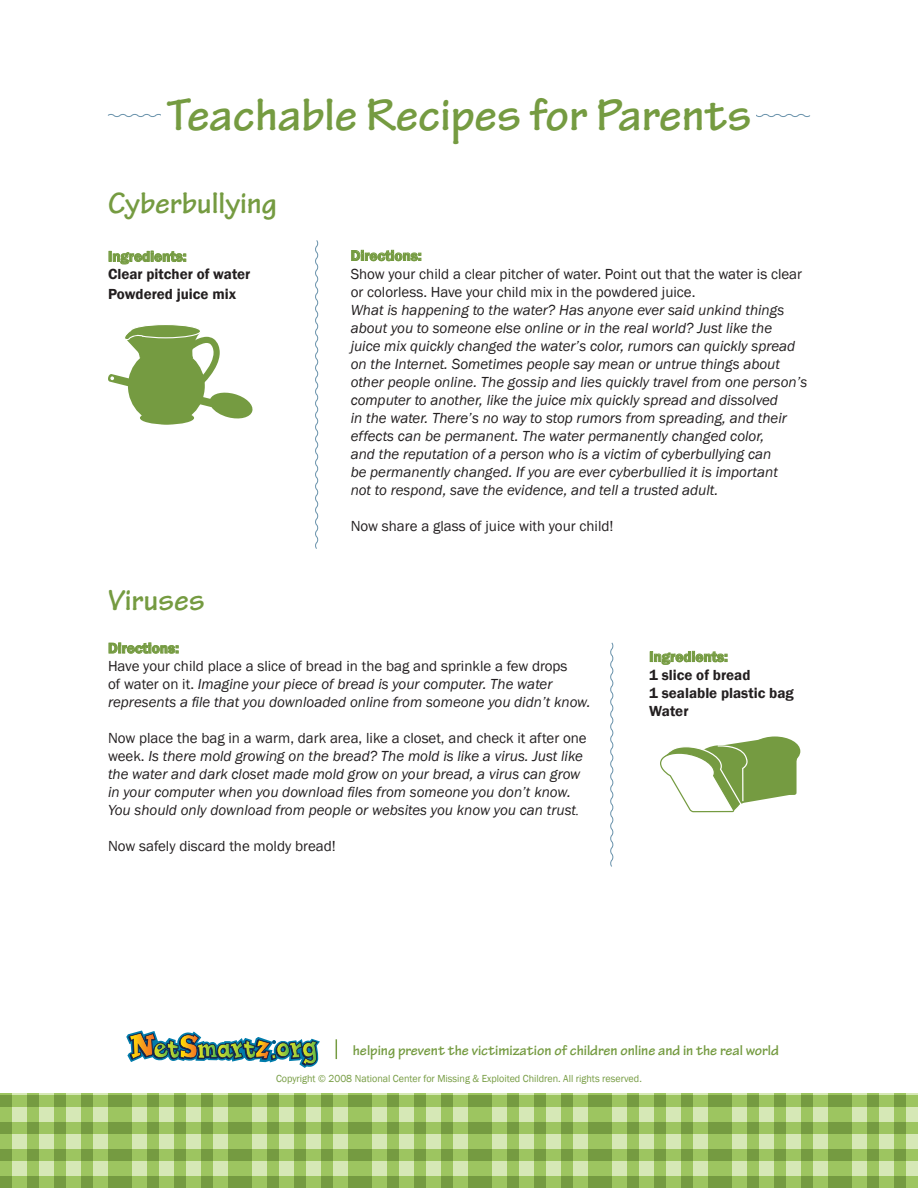
<style>
.page{position:relative;width:918px;height:1188px;background:#fff}
.page>*{position:absolute;margin:0;border:0;box-sizing:border-box;transform-origin:0 0}
.t1{font:700 48px "Tekton Pro";color:#759b41}
.t2{font:700 31.5px "Tekton Pro";color:#759b41}
.t3{font:italic 15px/18px "Franklin Gothic";color:#231f20}
.t4{font:15px/18px "Franklin Gothic";color:#231f20}
.t5{font:600 15px/18px "Franklin Gothic";color:#231f20}
.t6{font:700 15px "Tekton Pro";color:#759b41}
.t7{font:600 15px "Franklin Gothic";color:#759b41}
.t8{font:10.5px "Franklin Gothic";color:#759b41;scale:.96 1}
.s1{font-style:normal}
.s2{font-family:"Times New Roman"}
</style>
<div class="page">
<svg style="left:107px;top:114px;width:704px;height:3px"></svg>
<div style="left:162px;top:98px;width:594px;height:39px;background:#fff"></div>
<svg style="left:336px;top:1039px;width:1px;height:20px"></svg>
<svg style="left:126px;top:1031px;width:194px;height:37px"></svg>
<svg style="left:0;top:1094px;width:918px;height:94px;background:#a0c26d"></svg>
<svg style="left:109px;top:251px;width:77px;height:13px"></svg>
<svg style="left:351px;top:250px;width:70px;height:11px"></svg>
<svg style="left:109px;top:643px;width:69px;height:11px"></svg>
<svg style="left:650px;top:651px;width:77px;height:14px"></svg>
<div style="left:749px;top:737px;width:51px;height:29px;background:#759b41;border-radius:50%"></div>
<svg style="left:660px;top:739px;width:138px;height:73px"></svg>
<div style="left:130px;top:325px;width:71px;height:13px;background:#759b41;border-radius:50%"></div>
<div style="left:130px;top:324px;width:71px;height:14px;border:1px solid #fff;border-radius:50%"></div>
<div style="left:140px;top:411px;width:54px;height:14px;background:#759b41;border-radius:50%"></div>
<svg style="left:108px;top:330px;width:145px;height:90px"></svg>
<svg style="left:315px;top:240px;width:4px;height:309px"></svg>
<svg style="left:610px;top:642px;width:4px;height:225px"></svg>
<h1 class="t1" style="left:167px;top:87px;width:586px">Teachable Recipes for Parents</h1>
<h2 class="t2" style="left:108px;top:185px;width:171px">Cyberbullying</h2>
<p class="t7" style="left:108px;top:247px;width:80px">Ingredients:</p>
<p class="t5" style="left:108px;top:265px;width:144px;line-height:19.8px">Clear pitcher of water<br>Powdered juice mix</p>
<h2 class="t2" style="left:108px;top:582px;width:98px">Viruses</h2>
<p class="t7" style="left:351px;top:246px;width:73px">Directions:</p>
<p class="t4" style="left:351px;top:265px;width:453px">Show your child a clear pitcher of water. Point out that the water is clear or colorless. Have your child mix in the powdered juice.</p>
<p class="t3" style="left:351px;top:301px;width:458px">What is happening to the water? Has anyone ever said unkind things about you to someone else online or in the real world? Just like the<br>juice mix quickly changed the water’s color, rumors can quickly spread on the Internet. Sometimes people say mean or untrue things about other people online. The gossip and lies quickly travel from one person’s computer to another, like the juice mix quickly spread and dissolved<br>in the water. There’s no way to stop rumors from spreading, and their effects can be permanent. The water permanently changed color,<br>and the reputation of a person who is a victim of cyberbullying can<br>be permanently changed. If you are ever cyberbullied it is important<br>not to respond, save the evidence, and tell a trusted adult.</p>
<p class="t4" style="left:351px;top:517px;width:264px">Now share a glass of juice with your child!</p>
<p class="t7" style="left:108px;top:639px;width:73px">Directions:</p>
<p class="t3" style="left:108px;top:657px;width:484px"><span class="s1">Have your child place a slice of bread in the bag and sprinkle a few drops<br>of water on it.</span> Imagine your piece of bread is your computer. The water represents a file that you downloaded online from someone you didn’t know.</p>
<p class="t3" style="left:108px;top:729px;width:480px"><span class="s1">Now place the bag in a warm, dark area, like a closet, and check it after one week.</span> Is there mold growing on the bread? The mold is like a virus. Just like the water and dark closet made mold grow on your bread, a virus can grow in your computer when you download files from someone you don’t know.<br>You should only download from people or websites you know you can trust<span class="s2">.</span></p>
<p class="t4" style="left:108px;top:837px;width:230px">Now safely discard the moldy bread!</p>
<p class="t7" style="left:649px;top:647px;width:80px">Ingredients:</p>
<p class="t5" style="left:649px;top:666px;width:146px">1 slice of bread<br>1 sealable plastic bag<br>Water</p>
<p class="t6" style="left:353px;top:1041px;width:428px">helping prevent the victimization of children online and in the real world</p>
<p class="t8" style="left:276px;top:1072px;width:382px">Copyright © 2008 National Center for Missing &amp; Exploited Children. All rights reserved.</p>
</div>
